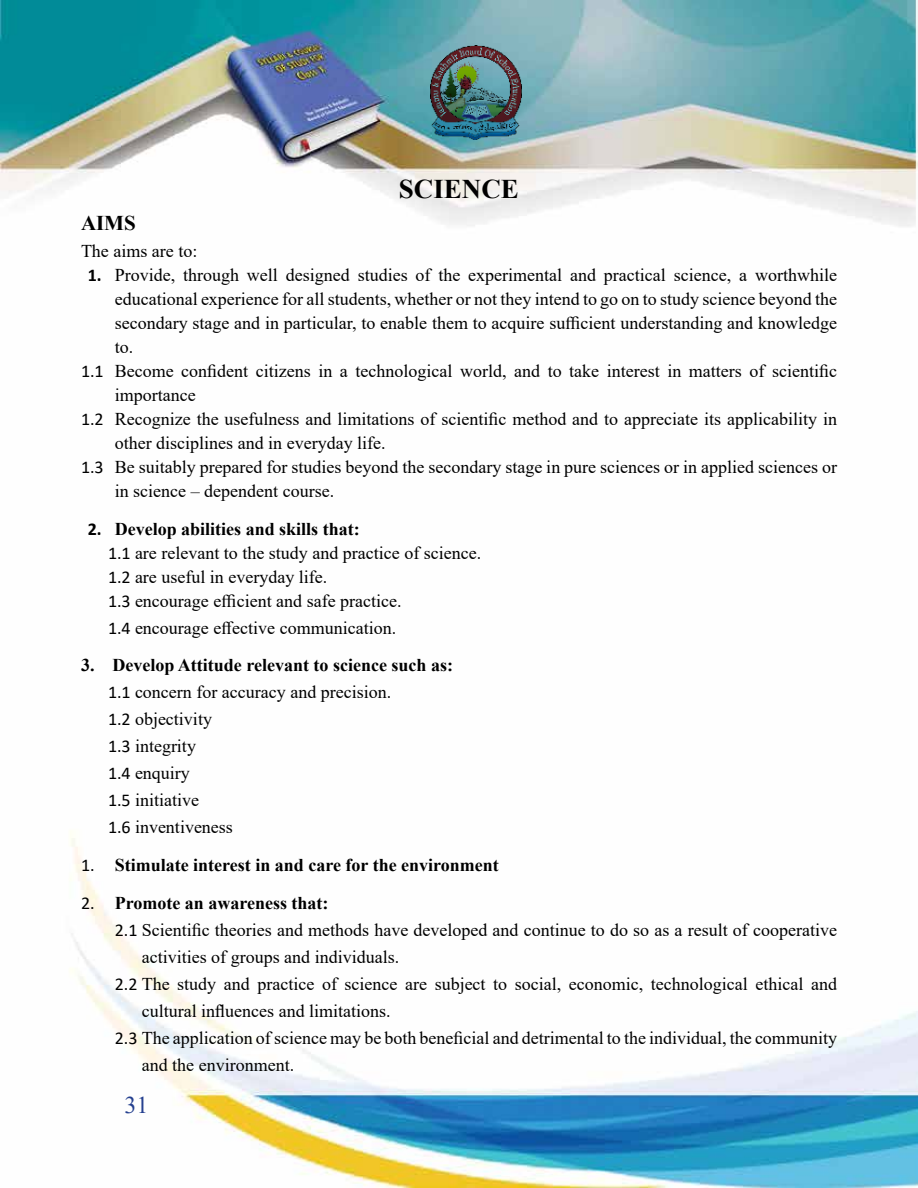
<style>
.page{position:relative;width:918px;height:1188px;background:#fff}
.page>*{position:absolute;margin:0;border:0;box-sizing:border-box;transform-origin:0 0}
.t1{font:700 27px "Times New Roman";color:#000}
.t2{font:24px "Times New Roman";color:#25408f}
.t3{font:700 21px "Times New Roman";color:#000}
.t4{font:18px/27px "Times New Roman";color:#000}
.t5{font:700 18px "Times New Roman";color:#000}
.s1{font-family:"Calibri";font-weight:700}
.s2{font-family:"Calibri"}
.s3{font-weight:700}
.s4{font-family:"Calibri";font-weight:400}
</style>
<div class="page">
<img style="left:0;top:0;width:918px;height:1188px">
<img style="left:431px;top:45px;width:91px;height:95px">
<h1 class="t1" style="left:399px;top:170px;width:122px">SCIENCE</h1>
<p class="t3" style="left:81px;top:208px;width:56px">AIMS</p>
<p class="t4" style="left:81px;top:237px;width:118px">The aims are to:</p>
<p class="t4" style="left:88px;top:261px;width:751px"><span class="s1">1.</span> Provide, through well designed studies of the experimental and practical science, a worthwhile</p>
<p class="t4" style="left:115px;top:285px;width:724px">educational experience for all students, whether or not they intend to go on to study science beyond the</p>
<p class="t4" style="left:115px;top:309px;width:724px">secondary stage and in particular, to enable them to acquire sufficient understanding and knowledge</p>
<p class="t4" style="left:115px;top:333px;width:20px">to.</p>
<p class="t4" style="left:81px;top:357px;width:758px"><span class="s2">1.1</span> Become confident citizens in a technological world, and to take interest in matters of scientific</p>
<p class="t4" style="left:115px;top:381px;width:82px">importance</p>
<p class="t4" style="left:81px;top:405px;width:758px"><span class="s2">1.2</span> Recognize the usefulness and limitations of scientific method and to appreciate its applicability in</p>
<p class="t4" style="left:115px;top:429px;width:272px">other disciplines and in everyday life.</p>
<p class="t4" style="left:81px;top:453px;width:758px"><span class="s2">1.3</span> Be suitably prepared for studies beyond the secondary stage in pure sciences or in applied sciences or</p>
<p class="t4" style="left:115px;top:477px;width:221px">in science – dependent course.</p>
<p class="t4" style="left:108px;top:516px;width:375px;line-height:24px;text-indent:-20px"><span class="s1">2.</span> <span class="s3">Develop abilities and skills that:<br></span><span class="s2">1.1</span> are relevant to the study and practice of science.<br><span class="s2">1.2</span> are useful in everyday life.<br><span class="s2">1.3</span> encourage efficient and safe practice.</p>
<p class="t4" style="left:108px;top:613px;width:290px"><span class="s2">1.4</span> encourage effective communication.</p>
<p class="t4" style="left:108px;top:651px;width:347px;text-indent:-27px"><span class="s3">3. Develop Attitude relevant to science such as:<br></span><span class="s2">1.1</span> concern for accuracy and precision.<br><span class="s2">1.2</span> objectivity<br><span class="s2">1.3</span> integrity<br><span class="s2">1.4</span> enquiry<br><span class="s2">1.5</span> initiative<br><span class="s2">1.6</span> inventiveness</p>
<p class="t5" style="left:81px;top:852px;width:419px"><span class="s4">1.</span> Stimulate interest in and care for the environment</p>
<p class="t5" style="left:81px;top:890px;width:249px"><span class="s4">2.</span> Promote an awareness that:</p>
<p class="t4" style="left:115px;top:916px;width:724px"><span class="s2">2.1</span> Scientific theories and methods have developed and continue to do so as a result of cooperative</p>
<p class="t4" style="left:142px;top:943px;width:259px">activities of groups and individuals.</p>
<p class="t4" style="left:115px;top:970px;width:724px"><span class="s2">2.2</span> The study and practice of science are subject to social, economic, technological ethical and</p>
<p class="t4" style="left:142px;top:997px;width:250px">cultural influences and limitations.</p>
<p class="t4" style="left:115px;top:1024px;width:724px"><span class="s2">2.3</span> The application of science may be both beneficial and detrimental to the individual, the community</p>
<p class="t4" style="left:142px;top:1051px;width:154px">and the environment.</p>
<h2 class="t2" style="left:125px;top:1088px;width:25px">31</h2>
</div>
